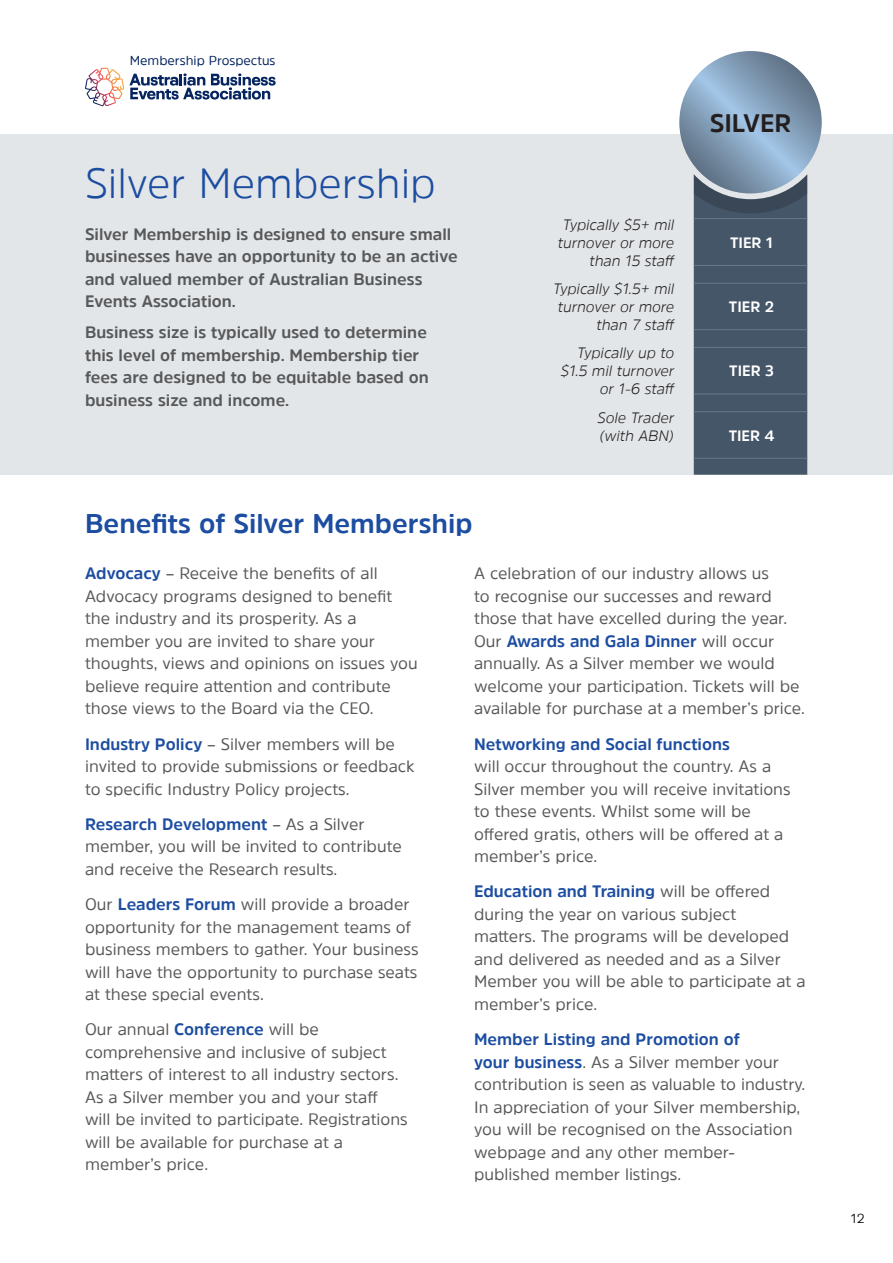
<style>
.page{position:relative;width:893px;height:1263px;background:#fff}
.page>*{position:absolute;margin:0;border:0;box-sizing:border-box;transform-origin:0 0}
.Body{font:300 42px "Amsi Pro";color:#1c4da1}
.Body-2{font:700 27px "Amsi Pro";color:#1c4da1}
.Body-3{font:700 25.35px "Amsi Pro";color:#231f20}
.Body-4{font:16.5px/22.5px "Amsi Pro";color:#57585a}
.Body-5{font:700 16.5px/22.5px "Amsi Pro";color:#57585a}
.Body-6{font:italic 300 15px/18px "Amsi Pro";color:#231f20;text-align:right}
.Body-7{font:700 15px "Amsi Pro";color:#fff}
.Body-8{font:12.9px "Amsi Pro";color:#052460}
.Body-9{font:12.9px "Amsi Pro";color:#231f20}
.s1{font-weight:700;color:#1c4da1}
</style>
<div class="page">
<div style="left:0;top:134px;width:893px;height:341px;background:#e3e6e8"></div>
<svg style="left:85px;top:68px;width:191px;height:38px"></svg>
<svg style="left:679px;top:51px;width:143px;height:142px;background:#84a0ba"></svg>
<svg style="left:694px;top:174px;width:113px;height:301px;background:#495a6c"></svg>
<hr style="left:694px;top:411px;width:113px;height:1px;background:#6a7886">
<hr style="left:694px;top:218px;width:113px;height:1px;background:#6a7886">
<hr style="left:694px;top:265px;width:113px;height:1px;background:#6a7886">
<hr style="left:694px;top:329px;width:113px;height:1px;background:#6a7886">
<hr style="left:694px;top:347px;width:113px;height:1px;background:#6a7886">
<hr style="left:694px;top:394px;width:113px;height:1px;background:#6a7886">
<hr style="left:694px;top:283px;width:113px;height:1px;background:#6a7886">
<hr style="left:694px;top:458px;width:113px;height:1px;background:#6a7886">
<p class="Body-8" style="left:130px;top:52px;width:147px">Membership Prospectus</p>
<p class="Body" style="left:85px;top:154px;width:352px">Silver Membership</p>
<p class="Body-5" style="left:85px;top:222px;width:374px">Silver Membership is designed to ensure small businesses have an opportunity to be an active and valued member of Australian Business Events Association.</p>
<p class="Body-5" style="left:85px;top:321px;width:345px">Business size is typically used to determine this level of membership. Membership tier fees are designed to be equitable based on business size and income.</p>
<p class="Body-2" style="left:85px;top:504px;width:389px">Benefits of Silver Membership</p>
<p class="Body-6" style="left:558px;top:215px;width:119px">Typically $5+ mil turnover or more than 15 staff</p>
<p class="Body-6" style="left:553px;top:279px;width:124px">Typically $1.5+ mil turnover or more than 7 staff</p>
<p class="Body-6" style="left:561px;top:344px;width:116px">Typically up to $1.5 mil turnover or 1-6 staff</p>
<p class="Body-6" style="left:597px;top:408px;width:78px;text-align:left">Sole Trader (with ABN)</p>
<p class="Body-3" style="left:710px;top:105px;width:83px">SILVER</p>
<p class="Body-7" style="left:730px;top:232px;width:45px">TIER 1</p>
<p class="Body-7" style="left:729px;top:296px;width:47px">TIER 2</p>
<p class="Body-7" style="left:729px;top:361px;width:46px">TIER 3</p>
<p class="Body-7" style="left:729px;top:425px;width:47px">TIER 4</p>
<p class="Body-4" style="left:85px;top:562px;width:334px"><span class="s1">Advocacy</span> – Receive the benefits of all Advocacy programs designed to benefit the industry and its prosperity. As a member you are invited to share your thoughts, views and opinions on issues you believe require attention and contribute those views to the Board via the CEO.</p>
<p class="Body-4" style="left:85px;top:732px;width:331px"><span class="s1">Industry Policy</span> – Silver members will be invited to provide submissions or feedback to specific Industry Policy projects.</p>
<p class="Body-4" style="left:85px;top:812px;width:318px"><span class="s1">Research Development</span> – As a Silver member, you will be invited to contribute and receive the Research results.</p>
<p class="Body-4" style="left:85px;top:892px;width:335px">Our <span class="s1">Leaders Forum</span> will provide a broader opportunity for the management teams of business members to gather. Your business will have the opportunity to purchase seats at these special events.</p>
<p class="Body-4" style="left:85px;top:1018px;width:324px">Our annual <span class="s1">Conference</span> will be comprehensive and inclusive of subject matters of interest to all industry sectors.<br>As a Silver member you and your staff<br>will be invited to participate. Registrations will be available for purchase at a member’s price.</p>
<p class="Body-4" style="left:474px;top:562px;width:332px">A celebration of our industry allows us<br>to recognise our successes and reward those that have excelled during the year.<br>Our <span class="s1">Awards and Gala Dinner</span> will occur annually. As a Silver member we would welcome your participation. Tickets will be available for purchase at a member’s price.</p>
<p class="Body-4" style="left:474px;top:732px;width:318px"><span class="s1">Networking and Social functions<br></span>will occur throughout the country. As a Silver member you will receive invitations to these events. Whilst some will be offered gratis, others will be offered at a member’s price.</p>
<p class="Body-4" style="left:474px;top:880px;width:333px"><span class="s1">Education and Training</span> will be offered during the year on various subject<br>matters. The programs will be developed and delivered as needed and as a Silver Member you will be able to participate at a member’s price.</p>
<p class="Body-4" style="left:474px;top:1027px;width:333px"><span class="s1">Member Listing and Promotion of<br>your business</span>. As a Silver member your contribution is seen as valuable to industry.<br>In appreciation of your Silver membership, you will be recognised on the Association webpage and any other member&shy;published member listings.</p>
<p class="Body-9" style="left:851px;top:1210px;width:16px">12</p>
</div>
